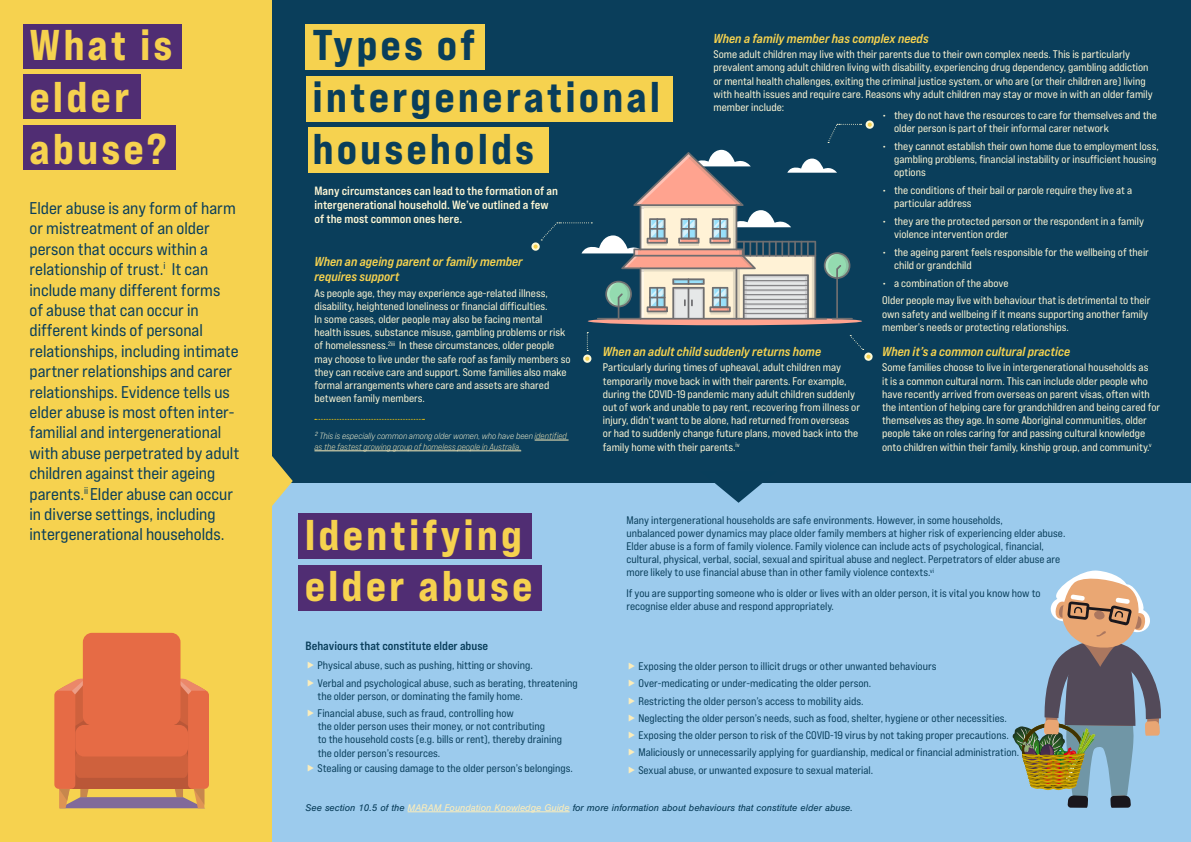
<style>
.page{position:relative;width:1191px;height:842px;background:#fff}
.page>*{position:absolute;margin:0;border:0;box-sizing:border-box;transform-origin:0 0}
.t1{font:43px/51.6px "Bebas Neue Pro Exp Eb";letter-spacing:.07em;color:#f6d24f}
.t2{font:43px/51.6px "Bebas Neue Pro Exp Eb";letter-spacing:.07em;color:#093e5b}
.t3{font:17px/20.4px "Bebas Neue Pro Exp Rg";color:#093e5b}
.t4{font:13px/15.6px "Bebas Neue Pro Exp Bd It";color:#f6d24f}
.t5{font:12px/14.4px "Bebas Neue Pro Exp Bd";color:#fef7d5}
.t6{font:12px "Bebas Neue Pro Exp Bd";color:#093e5b}
.t7{font:11px/13.2px "Bebas Neue Pro Exp Rg";color:#fef7d5}
.t8{font:11px/17.2px "Bebas Neue Pro Exp Rg";color:#093e5b}
.t9{font:italic 10px "Nimbus San";color:#093e5b}
.t10{font:9px/10.8px "Bebas Neue Pro Exp Bk It";color:#fcedba}
.s1{color:#fdf9d7}
.s2{color:#fcedba}
</style>
<div class="page">
<div style="left:265px;top:405px;width:926px;height:437px;background:#9ccbed"></div>
<div style="left:265px;top:0;width:926px;height:482px;background:#0a3e5b"></div>
<div style="left:0;top:0;width:271px;height:842px;background:#f6d24f"></div>
<svg style="left:271px;top:443px;width:22px;height:76px"></svg>
<div style="left:23px;top:24px;width:158px;height:44px;background:#502d73"></div>
<div style="left:23px;top:74px;width:117px;height:45px;background:#502d73"></div>
<div style="left:23px;top:125px;width:152px;height:44px;background:#502d73"></div>
<div style="left:54px;top:691px;width:21px;height:98px;background:#e66b45;border-radius:4px"></div>
<svg style="left:56px;top:678px;width:153px;height:130px"></svg>
<div style="left:83px;top:633px;width:97px;height:92px;background:#e66b45;border-radius:9px"></div>
<div style="left:307px;top:128px;width:241px;height:45px;background:#f6d24f"></div>
<div style="left:305px;top:25px;width:180px;height:45px;background:#f6d24f"></div>
<div style="left:305px;top:76px;width:367px;height:45px;background:#f6d24f"></div>
<hr style="left:534px;top:440px;width:34px;height:1px;background:#fcedba">
<hr style="left:314px;top:451px;width:207px;height:1px;background:#fcedba">
<div style="left:298px;top:514px;width:233px;height:45px;background:#502d73"></div>
<div style="left:298px;top:565px;width:243px;height:45px;background:#502d73"></div>
<svg style="left:700px;top:482px;width:76px;height:21px"></svg>
<div style="left:588px;top:317px;width:274px;height:8px;background:#ffa38f;border-radius:50%"></div>
<hr style="left:831px;top:318px;width:22px;height:2px;background:#6e6e70">
<svg style="left:827px;top:124px;width:34px;height:19px"></svg>
<svg style="left:865px;top:120px;width:9px;height:9px"></svg>
<svg style="left:867px;top:123px;width:4px;height:4px"></svg>
<svg style="left:533px;top:150px;width:317px;height:170px"></svg>
<svg style="left:583px;top:354px;width:8px;height:9px"></svg>
<svg style="left:585px;top:357px;width:4px;height:4px"></svg>
<svg style="left:850px;top:335px;width:23px;height:26px"></svg>
<hr style="left:407px;top:811px;width:162px;height:1px;background:#fcedba">
<svg style="left:315px;top:419px;width:109px;height:1px"></svg>
<svg style="left:587px;top:332px;width:1px;height:19px"></svg>
<svg style="left:1012px;top:570px;width:149px;height:238px"></svg>
<h1 class="t1" style="left:30px;top:19px;width:144px">What is elder abuse?</h1>
<p class="t3" style="left:29px;top:197px;width:211px">Elder abuse is any form of harm or mistreatment of an older person that occurs within a relationship of trust.<sup>i</sup> It can include many different forms<br>of abuse that can occur in different kinds of personal relationships, including intimate partner relationships and carer relationships. Evidence tells us elder abuse is most often inter&shy;familial and intergenerational with abuse perpetrated by adult children against their ageing parents.<sup>ii</sup> Elder abuse can occur in diverse settings, including intergenerational households.</p>
<h1 class="t2" style="left:312px;top:19px;width:349px">Types of intergenerational households</h1>
<p class="t4" style="left:713px;top:30px;width:217px">When a family member has complex needs</p>
<p class="t7" style="left:713px;top:48px;width:441px">Some adult children may live with their parents due to their own complex needs. This is particularly prevalent among adult children living with disability, experiencing drug dependency, gambling addiction or mental health challenges, exiting the criminal justice system, or who are (or their children are) living with health issues and require care. Reasons why adult children may stay or move in with an older family member include:</p>
<p class="t7" style="left:894px;top:108px;width:264px;text-indent:-12px">• they do not have the resources to care for themselves and the older person is part of their informal carer network</p>
<p class="t7" style="left:894px;top:139px;width:266px;text-indent:-12px">• they cannot establish their own home due to employment loss, gambling problems, financial instability or insufficient housing options</p>
<p class="t7" style="left:894px;top:183px;width:239px;text-indent:-12px">• the conditions of their bail or parole require they live at a particular address</p>
<p class="t7" style="left:894px;top:214px;width:251px;text-indent:-12px">• they are the protected person or the respondent in a family violence intervention order</p>
<p class="t7" style="left:894px;top:245px;width:256px;text-indent:-12px">• the ageing parent feels responsible for the wellbeing of their child or grandchild</p>
<p class="t7" style="left:882px;top:274px;width:270px;line-height:17.7px">• a combination of the above<br>Older people may live with behaviour that is detrimental to their</p>
<p class="t7" style="left:882px;top:307px;width:267px">own safety and wellbeing if it means supporting another family member’s needs or protecting relationships.</p>
<p class="t5" style="left:314px;top:183px;width:245px">Many circumstances can lead to the formation of an intergenerational household. We’ve outlined a few of the most common ones here.</p>
<p class="t4" style="left:314px;top:253px;width:210px">When an ageing parent or family member requires support</p>
<p class="t7" style="left:314px;top:286px;width:257px">As people age, they may experience age-related illness, disability, heightened loneliness or financial difficulties.<br>In some cases, older people may also be facing mental health issues, substance misuse, gambling problems or risk of homelessness.<sup>2iii</sup><sup>1</sup> In these circumstances, older people may choose to live under the safe roof as family members so they can receive care and support. Some families also make formal arrangements where care and assets are shared between family members.</p>
<p class="t10" style="left:314px;top:431px;width:254px"><span class="s1">² This is especially common among older women, who have been</span> identified as the fastest growing group of homeless people in Australia.</p>
<p class="t4" style="left:603px;top:344px;width:220px">When an adult child suddenly returns home</p>
<p class="t7" style="left:603px;top:361px;width:259px">Particularly during times of upheaval, adult children may temporarily move back in with their parents. For example, during the COVID-19 pandemic many adult children suddenly out of work and unable to pay rent, recovering from illness or injury, didn’t want to be alone, had returned from overseas or had to suddenly change future plans, moved back into the family home with their parents.<sup>iv</sup></p>
<p class="t4" style="left:882px;top:344px;width:189px">When it’s a common cultural practice</p>
<p class="t7" style="left:882px;top:361px;width:280px">Some families choose to live in intergenerational households as<br>it is a common cultural norm. This can include older people who have recently arrived from overseas on parent visas, often with the intention of helping care for grandchildren and being cared for themselves as they age. In some Aboriginal communities, older people take on roles caring for and passing cultural knowledge onto children within their family, kinship group, and community.<sup>v</sup></p>
<p class="t8" style="left:626px;top:513px;width:440px;line-height:13.2px">Many intergenerational households are safe environments. However, in some households,<br>unbalanced power dynamics may place older family members at higher risk of experiencing elder abuse.<br>Elder abuse is a form of family violence. Family violence can include acts of psychological, financial, cultural, physical, verbal, social, sexual and spiritual abuse and neglect. Perpetrators of elder abuse are more likely to use financial abuse than in other family violence contexts.<sup>vi</sup></p>
<p class="t8" style="left:626px;top:586px;width:415px;line-height:13.2px">If you are supporting someone who is older or lives with an older person, it is vital you know how to recognise elder abuse and respond appropriately.</p>
<h1 class="t1" style="left:305px;top:508px;width:229px">Identifying elder abuse</h1>
<p class="t6" style="left:305px;top:639px;width:184px">Behaviours that constitute elder abuse</p>
<p class="t8" style="left:317px;top:657px;width:262px">Physical abuse, such as pushing, hitting or shoving.<br>Verbal and psychological abuse, such as berating, threatening</p>
<p class="t8" style="left:317px;top:687px;width:207px">the older person, or dominating the family home.<br>Financial abuse, such as fraud, controlling how</p>
<p class="t8" style="left:318px;top:720px;width:246px;line-height:13.2px">the older person uses their money, or not contributing<br>to the household costs (e.g. bills or rent), thereby draining the older person’s resources.</p>
<p class="t8" style="left:317px;top:759px;width:257px">Stealing or causing damage to the older person’s belongings.</p>
<p class="t9" style="left:305px;top:802px;width:549px">See section 10.5 of the <span class="s2">MARAM Foundation Knowledge Guide</span> for more information about behaviours that constitute elder abuse.</p>
<p class="t8" style="left:638px;top:658px;width:382px">Exposing the older person to illicit drugs or other unwanted behaviours<br>Over-medicating or under-medicating the older person.<br>Restricting the older person’s access to mobility aids.<br>Neglecting the older person’s needs, such as food, shelter, hygiene or other necessities.<br>Exposing the older person to risk of the COVID-19 virus by not taking proper precautions.<br>Maliciously or unnecessarily applying for guardianship, medical or financial administration.<br>Sexual abuse, or unwanted exposure to sexual material.</p>
</div>
